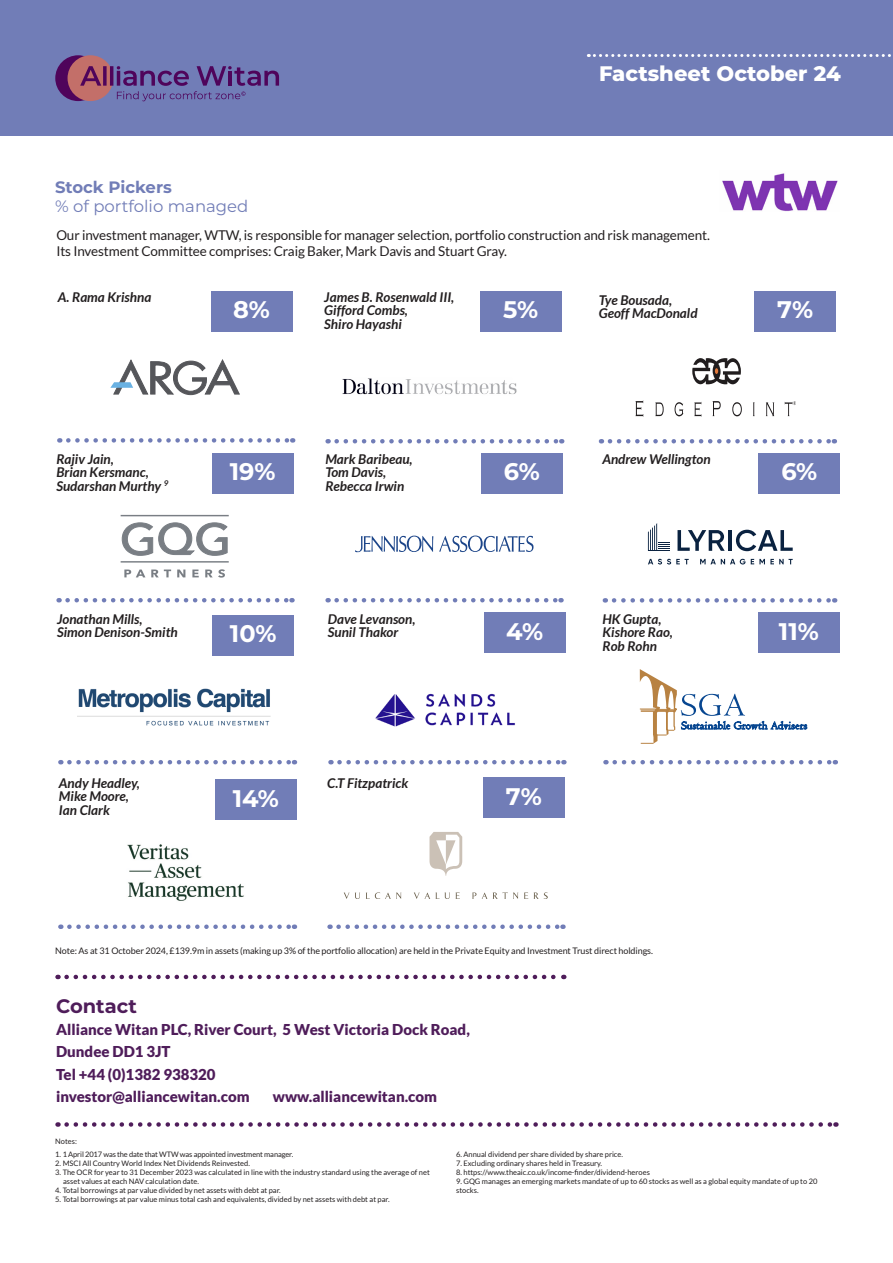
<style>
.page{position:relative;width:893px;height:1263px;background:#fff}
.page>*{position:absolute;margin:0;border:0;box-sizing:border-box;transform-origin:0 0}
.Stock_Percentage{font:700 24px "Montserrat";color:#fff}
.t1{font:800 21px "Montserrat";color:#fff}
.Headings_-_Royal_Purple{font:700 19.5px "Montserrat";color:#4f1d5a}
.Headings_-_Iris{font:16.5px/19.5px "Montserrat";color:#717db7}
.Contact_Text{font:900 15px "Lato";color:#4f1d5a}
.Stock_Pickers{font:italic 700 13.5px/13.5px "Lato";color:#231f20}
.Body_Text_-_9pt{font:13.5px/16.2px "Lato";letter-spacing:-.01em;color:#231f20}
.Footnote_Text{font:9px "Lato";letter-spacing:-.01em;color:#231f20}
.t2{font:7.5px/9px "Lato";color:#231f20}
.s1{font-weight:700}
</style>
<div class="page">
<div style="left:0;top:0;width:893px;height:136px;background:#717db7"></div>
<svg style="left:588px;top:54px;width:303px;height:3px"></svg>
<div style="left:55px;top:55px;width:46px;height:46px;background:#4f045b;border-radius:50%"></div>
<div style="left:68px;top:55px;width:45px;height:46px;background:#c36f69;border-radius:50%"></div>
<svg style="left:80px;top:66px;width:199px;height:35px"></svg>
<svg style="left:67px;top:975px;width:497px;height:4px"></svg>
<svg style="left:67px;top:1122px;width:769px;height:5px"></svg>
<img style="left:722px;top:173px;width:116px;height:38px">
<svg style="left:337px;top:439px;width:225px;height:4px"></svg>
<svg style="left:68px;top:438px;width:225px;height:5px"></svg>
<svg style="left:614px;top:598px;width:221px;height:5px"></svg>
<svg style="left:69px;top:760px;width:226px;height:4px"></svg>
<svg style="left:68px;top:598px;width:224px;height:4px"></svg>
<svg style="left:615px;top:760px;width:221px;height:4px"></svg>
<svg style="left:69px;top:924px;width:226px;height:5px"></svg>
<svg style="left:339px;top:760px;width:225px;height:4px"></svg>
<svg style="left:339px;top:924px;width:224px;height:5px"></svg>
<div style="left:212px;top:453px;width:81px;height:40px;background:#717db7"></div>
<svg style="left:122px;top:523px;width:105px;height:32px"></svg>
<hr style="left:121px;top:561px;width:108px;height:2px;background:#797e84">
<hr style="left:121px;top:515px;width:108px;height:1px;background:#797e84">
<svg style="left:124px;top:569px;width:21px;height:8px"></svg>
<svg style="left:151px;top:569px;width:20px;height:8px"></svg>
<svg style="left:177px;top:569px;width:8px;height:8px"></svg>
<svg style="left:192px;top:569px;width:7px;height:8px"></svg>
<svg style="left:205px;top:569px;width:20px;height:9px"></svg>
<div style="left:483px;top:777px;width:81px;height:41px;background:#717db7"></div>
<svg style="left:429px;top:832px;width:33px;height:44px"></svg>
<svg style="left:344px;top:893px;width:16px;height:6px"></svg>
<svg style="left:366px;top:892px;width:35px;height:7px"></svg>
<svg style="left:414px;top:892px;width:46px;height:7px"></svg>
<svg style="left:472px;top:892px;width:4px;height:7px"></svg>
<svg style="left:482px;top:892px;width:5px;height:7px"></svg>
<svg style="left:493px;top:892px;width:25px;height:7px"></svg>
<svg style="left:524px;top:892px;width:4px;height:7px"></svg>
<svg style="left:534px;top:892px;width:14px;height:7px"></svg>
<div style="left:480px;top:291px;width:81px;height:40px;background:#717db7"></div>
<img style="left:342px;top:378px;width:175px;height:17px">
<div style="left:211px;top:291px;width:81px;height:40px;background:#717db7"></div>
<svg style="left:110px;top:360px;width:129px;height:35px"></svg>
<div style="left:213px;top:615px;width:81px;height:40px;background:#717db7"></div>
<img style="left:77px;top:688px;width:194px;height:38px">
<div style="left:758px;top:613px;width:81px;height:40px;background:#717db7"></div>
<svg style="left:640px;top:669px;width:167px;height:75px"></svg>
<div style="left:759px;top:453px;width:81px;height:40px;background:#717db7"></div>
<svg style="left:648px;top:523px;width:21px;height:28px"></svg>
<svg style="left:677px;top:530px;width:48px;height:21px"></svg>
<hr style="left:728px;top:530px;width:4px;height:21px;background:#0a2240">
<svg style="left:736px;top:530px;width:57px;height:21px"></svg>
<svg style="left:648px;top:559px;width:41px;height:5px"></svg>
<svg style="left:700px;top:559px;width:45px;height:5px"></svg>
<svg style="left:751px;top:559px;width:42px;height:5px"></svg>
<div style="left:215px;top:779px;width:81px;height:40px;background:#717db7"></div>
<img style="left:127px;top:844px;width:117px;height:57px">
<div style="left:484px;top:613px;width:81px;height:40px;background:#717db7"></div>
<img style="left:375px;top:693px;width:140px;height:34px">
<svg style="left:610px;top:439px;width:225px;height:4px"></svg>
<div style="left:755px;top:291px;width:81px;height:40px;background:#717db7"></div>
<svg style="left:635px;top:400px;width:8px;height:17px"></svg>
<svg style="left:655px;top:402px;width:9px;height:14px"></svg>
<svg style="left:675px;top:402px;width:8px;height:14px"></svg>
<svg style="left:694px;top:402px;width:7px;height:15px"></svg>
<svg style="left:713px;top:401px;width:8px;height:15px"></svg>
<svg style="left:732px;top:402px;width:10px;height:14px"></svg>
<svg style="left:753px;top:402px;width:2px;height:14px"></svg>
<svg style="left:766px;top:402px;width:8px;height:14px"></svg>
<svg style="left:692px;top:358px;width:49px;height:26px"></svg>
<svg style="left:785px;top:401px;width:11px;height:15px"></svg>
<svg style="left:337px;top:598px;width:224px;height:4px"></svg>
<div style="left:481px;top:453px;width:81px;height:40px;background:#717db7"></div>
<svg style="left:355px;top:536px;width:78px;height:17px"></svg>
<svg style="left:439px;top:535px;width:95px;height:17px"></svg>
<h2 class="t1" style="left:599px;top:58px;width:243px">Factsheet October 24</h2>
<p class="Headings_-_Iris" style="left:55px;top:176px;width:195px"><span class="s1">Stock Pickers<br></span>% of portfolio managed</p>
<p class="Body_Text_-_9pt" style="left:56px;top:227px;width:655px">Our investment manager, WTW, is responsible for manager selection, portfolio construction and risk management.<br>Its Investment Committee comprises: Craig Baker, Mark Davis and Stuart Gray.</p>
<p class="Stock_Pickers" style="left:58px;top:290px;width:95px">A. Rama Krishna</p>
<p class="Stock_Percentage" style="left:233px;top:293px;width:38px">8%</p>
<p class="Stock_Pickers" style="left:324px;top:290px;width:131px">James B. Rosenwald III,<br>Gifford Combs,</p>
<p class="Stock_Pickers" style="left:324px;top:317px;width:79px">Shiro Hayashi</p>
<p class="Stock_Percentage" style="left:503px;top:293px;width:37px">5%</p>
<p class="Stock_Pickers" style="left:599px;top:293px;width:75px">Tye Bousada,</p>
<p class="Stock_Pickers" style="left:599px;top:307px;width:100px">Geoff MacDonald</p>
<p class="Stock_Percentage" style="left:777px;top:293px;width:38px">7%</p>
<p class="Stock_Pickers" style="left:56px;top:452px;width:59px">Rajiv Jain,</p>
<p class="Stock_Pickers" style="left:56px;top:466px;width:113px">Brian Kersmanc,<br>Sudarshan Murthy <sup>9</sup></p>
<p class="Stock_Percentage" style="left:230px;top:454px;width:47px">19%</p>
<p class="Stock_Pickers" style="left:325px;top:452px;width:89px">Mark Baribeau,</p>
<p class="Stock_Pickers" style="left:325px;top:466px;width:62px">Tom Davis,</p>
<p class="Stock_Pickers" style="left:325px;top:479px;width:80px">Rebecca Irwin</p>
<p class="Stock_Percentage" style="left:504px;top:454px;width:37px">6%</p>
<p class="Stock_Pickers" style="left:602px;top:452px;width:110px">Andrew Wellington</p>
<p class="Stock_Percentage" style="left:781px;top:454px;width:37px">6%</p>
<p class="Stock_Pickers" style="left:57px;top:612px;width:87px">Jonathan Mills,</p>
<p class="Stock_Pickers" style="left:57px;top:626px;width:122px">Simon Denison-Smith</p>
<p class="Stock_Percentage" style="left:230px;top:616px;width:48px">10%</p>
<p class="Stock_Pickers" style="left:328px;top:612px;width:89px">Dave Levanson,</p>
<p class="Stock_Pickers" style="left:328px;top:626px;width:72px">Sunil Thakor</p>
<p class="Stock_Percentage" style="left:506px;top:614px;width:38px">4%</p>
<p class="Stock_Pickers" style="left:603px;top:612px;width:60px">HK Gupta,</p>
<p class="Stock_Pickers" style="left:603px;top:626px;width:72px">Kishore Rao,</p>
<p class="Stock_Pickers" style="left:603px;top:639px;width:56px">Rob Rohn</p>
<p class="Stock_Percentage" style="left:779px;top:614px;width:41px">11%</p>
<p class="Stock_Pickers" style="left:59px;top:776px;width:82px">Andy Headley,</p>
<p class="Stock_Pickers" style="left:59px;top:790px;width:71px">Mike Moore,</p>
<p class="Stock_Pickers" style="left:59px;top:803px;width:53px">Ian Clark</p>
<p class="Stock_Percentage" style="left:233px;top:781px;width:48px">14%</p>
<p class="Stock_Pickers" style="left:327px;top:777px;width:82px">C.T Fitzpatrick</p>
<p class="Stock_Percentage" style="left:506px;top:779px;width:38px">7%</p>
<p class="Footnote_Text" style="left:55px;top:945px;width:599px">Note: As at 31 October 2024, £139.9m in assets (making up 3% of the portfolio allocation) are held in the Private Equity and Investment Trust direct holdings.</p>
<p class="Headings_-_Royal_Purple" style="left:56px;top:992px;width:82px">Contact</p>
<p class="Contact_Text" style="left:56px;top:1021px;width:415px">Alliance Witan PLC, River Court, 5 West Victoria Dock Road,</p>
<p class="Contact_Text" style="left:56px;top:1043px;width:116px">Dundee DD1 3JT</p>
<p class="Contact_Text" style="left:56px;top:1065px;width:161px">Tel +44 (0)1382 938320</p>
<p class="Contact_Text" style="left:56px;top:1088px;width:195px">investor@alliancewitan.com</p>
<p class="Contact_Text" style="left:273px;top:1088px;width:166px">www.alliancewitan.com</p>
<p class="t2" style="left:55px;top:1137px;width:23px">Notes:</p>
<p class="t2" style="left:55px;top:1150px;width:239px">1. 1 April 2017 was the date that WTW was appointed investment manager.</p>
<p class="t2" style="left:55px;top:1159px;width:196px">2. MSCI All Country World Index Net Dividends Reinvested.</p>
<p class="t2" style="left:63px;top:1168px;width:368px;text-indent:-8px">3. The OCR for year to 31 December 2023 was calculated in line with the industry standard using the average of net asset values at each NAV calculation date.</p>
<p class="t2" style="left:55px;top:1186px;width:227px">4. Total borrowings at par value divided by net assets with debt at par.</p>
<p class="t2" style="left:55px;top:1195px;width:336px">5. Total borrowings at par value minus total cash and equivalents, divided by net assets with debt at par.</p>
<p class="t2" style="left:456px;top:1150px;width:168px">6. Annual dividend per share divided by share price.</p>
<p class="t2" style="left:456px;top:1159px;width:148px">7. Excluding ordinary shares held in Treasury.</p>
<p class="t2" style="left:456px;top:1168px;width:195px">8. https://www.theaic.co.uk/income-finder/dividend-heroes</p>
<p class="t2" style="left:456px;top:1177px;width:363px">9. GQG manages an emerging markets mandate of up to 60 stocks as well as a global equity mandate of up to 20 stocks.</p>
</div>
